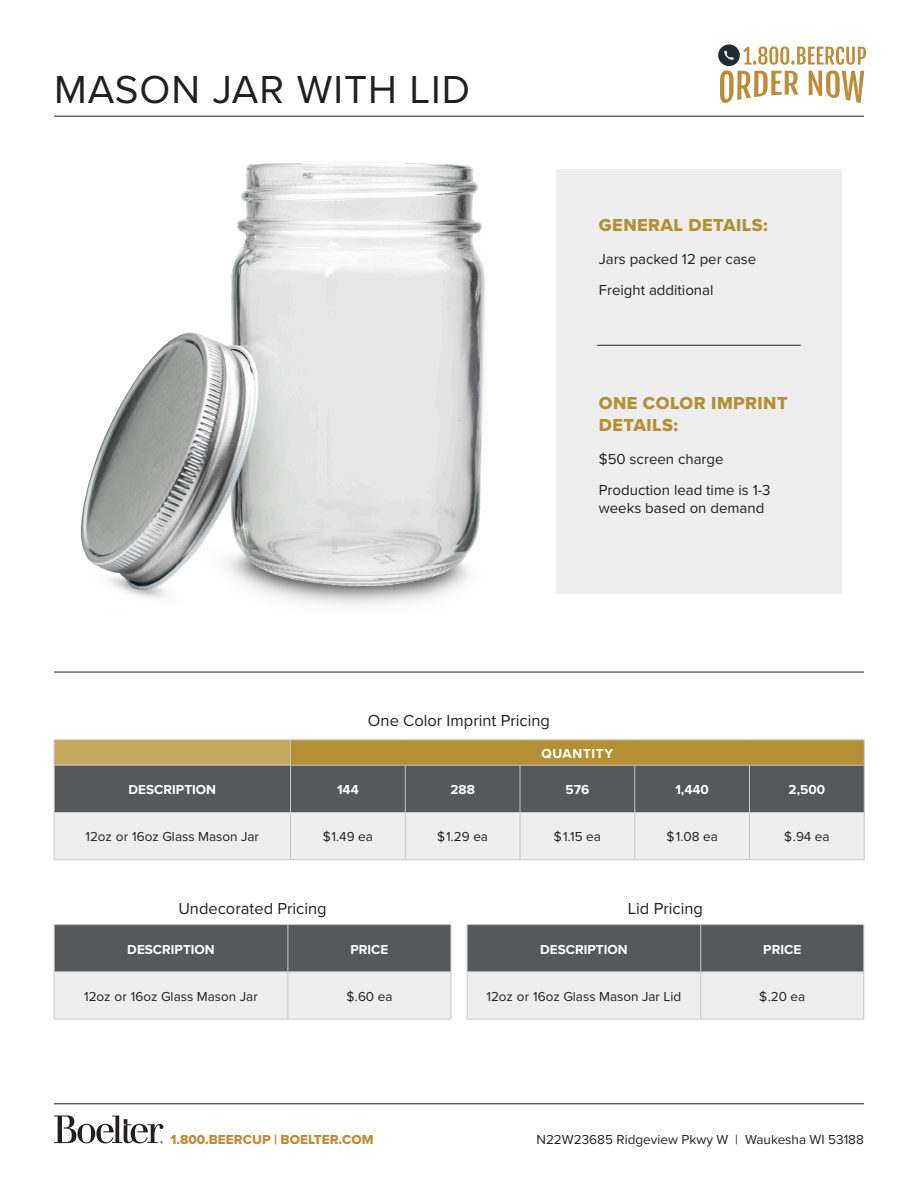
<style>
.page{position:relative;width:918px;height:1188px;background:#fff}
.page>*{position:absolute;margin:0;border:0;box-sizing:border-box;transform-origin:0 0}
.t1{font:40.5px "Proxima Nova";letter-spacing:.025em;color:#231f20}
.t2{font:18px/21.6px "Proxima Nova Extrabld";letter-spacing:.025em;color:#b49034}
.Specs_Bullet_List{font:16.5px "Proxima Nova";color:#231f20}
.Specs_Bullet_List-2{font:15px/18px "Proxima Nova";color:#231f20}
.Table_-_Description{font:13.5px "Proxima Nova";color:#231f20}
.Prod_Name{font:700 13.5px "Proxima Nova";color:#fff}
.t3{font:13.5px "Proxima Nova Extrabld";color:#bc8c3c}
.Prod_Name-2{font:700 13.5px "Proxima Nova";letter-spacing:.05em;color:#fff}
</style>
<div class="page">
<hr style="left:54px;top:116px;width:810px;height:1px;background:#231f20">
<svg style="left:54px;top:1115px;width:109px;height:29px"></svg>
<hr style="left:54px;top:1103px;width:810px;height:1px;background:#231f20">
<svg style="left:718px;top:44px;width:148px;height:59px"></svg>
<div style="left:556px;top:170px;width:286px;height:424px;background:#eeeeef"></div>
<svg style="left:54px;top:740px;width:811px;height:120px;background:#a7a190"></svg>
<hr style="left:54px;top:765px;width:237px;height:1px;background:#c7c8ca">
<hr style="left:54px;top:765px;width:1px;height:47px;background:#c7c8ca">
<hr style="left:291px;top:765px;width:114px;height:1px;background:#c7c8ca">
<hr style="left:290px;top:765px;width:1px;height:47px;background:#c7c8ca">
<hr style="left:405px;top:765px;width:115px;height:1px;background:#c7c8ca">
<hr style="left:405px;top:765px;width:1px;height:47px;background:#c7c8ca">
<hr style="left:520px;top:765px;width:115px;height:1px;background:#c7c8ca">
<hr style="left:520px;top:765px;width:1px;height:47px;background:#c7c8ca">
<hr style="left:635px;top:765px;width:115px;height:1px;background:#c7c8ca">
<hr style="left:635px;top:765px;width:1px;height:47px;background:#c7c8ca">
<hr style="left:750px;top:765px;width:114px;height:1px;background:#c7c8ca">
<hr style="left:749px;top:765px;width:1px;height:47px;background:#c7c8ca">
<hr style="left:864px;top:765px;width:1px;height:47px;background:#c7c8ca">
<hr style="left:54px;top:812px;width:237px;height:1px;background:#c7c8ca">
<hr style="left:291px;top:812px;width:114px;height:1px;background:#c7c8ca">
<hr style="left:405px;top:812px;width:115px;height:1px;background:#c7c8ca">
<hr style="left:520px;top:812px;width:115px;height:1px;background:#c7c8ca">
<hr style="left:635px;top:812px;width:115px;height:1px;background:#c7c8ca">
<hr style="left:750px;top:812px;width:114px;height:1px;background:#c7c8ca">
<img style="left:81px;top:162px;width:404px;height:443px">
<svg style="left:55px;top:925px;width:396px;height:94px;background:#a2a3a4"></svg>
<hr style="left:451px;top:972px;width:1px;height:47px;background:#c7c8ca">
<hr style="left:288px;top:1019px;width:163px;height:1px;background:#c7c8ca">
<hr style="left:54px;top:972px;width:1px;height:47px;background:#c7c8ca">
<hr style="left:288px;top:972px;width:1px;height:47px;background:#c7c8ca">
<hr style="left:54px;top:1019px;width:234px;height:1px;background:#c7c8ca">
<hr style="left:54px;top:924px;width:234px;height:1px;background:#c7c8ca">
<hr style="left:54px;top:925px;width:1px;height:47px;background:#c7c8ca">
<hr style="left:288px;top:924px;width:163px;height:1px;background:#c7c8ca">
<hr style="left:288px;top:925px;width:1px;height:47px;background:#c7c8ca">
<hr style="left:451px;top:925px;width:1px;height:47px;background:#c7c8ca">
<hr style="left:54px;top:972px;width:234px;height:1px;background:#c7c8ca">
<hr style="left:288px;top:972px;width:163px;height:1px;background:#c7c8ca">
<svg style="left:468px;top:925px;width:396px;height:94px;background:#a2a3a4"></svg>
<hr style="left:864px;top:972px;width:1px;height:47px;background:#c7c8ca">
<hr style="left:701px;top:1019px;width:163px;height:1px;background:#c7c8ca">
<hr style="left:467px;top:972px;width:1px;height:47px;background:#c7c8ca">
<hr style="left:701px;top:972px;width:1px;height:47px;background:#c7c8ca">
<hr style="left:467px;top:1019px;width:234px;height:1px;background:#c7c8ca">
<hr style="left:467px;top:924px;width:234px;height:1px;background:#c7c8ca">
<hr style="left:467px;top:925px;width:1px;height:47px;background:#c7c8ca">
<hr style="left:701px;top:924px;width:163px;height:1px;background:#c7c8ca">
<hr style="left:701px;top:925px;width:1px;height:47px;background:#c7c8ca">
<hr style="left:864px;top:925px;width:1px;height:47px;background:#c7c8ca">
<hr style="left:467px;top:972px;width:234px;height:1px;background:#c7c8ca">
<hr style="left:701px;top:972px;width:163px;height:1px;background:#c7c8ca">
<hr style="left:54px;top:672px;width:810px;height:1px;background:#231f20">
<hr style="left:597px;top:345px;width:204px;height:1px;background:#231f20">
<h1 class="t1" style="left:54px;top:59px;width:418px">MASON JAR WITH LID</h1>
<p class="t2" style="left:599px;top:214px;width:170px">GENERAL DETAILS:</p>
<p class="Specs_Bullet_List-2" style="left:599px;top:249px;width:159px">Jars packed 12 per case</p>
<p class="Specs_Bullet_List-2" style="left:599px;top:281px;width:116px">Freight additional</p>
<p class="t2" style="left:599px;top:392px;width:190px">ONE COLOR IMPRINT<br>DETAILS:</p>
<p class="Specs_Bullet_List-2" style="left:599px;top:449px;width:126px">$50 screen charge</p>
<p class="Specs_Bullet_List-2" style="left:599px;top:480px;width:173px">Production lead time is 1-3 weeks based on demand</p>
<p class="Specs_Bullet_List" style="left:368px;top:708px;width:184px">One Color Imprint Pricing</p>
<p class="Prod_Name-2" style="left:542px;top:743px;width:73px">QUANTITY</p>
<p class="Prod_Name" style="left:129px;top:780px;width:89px">DESCRIPTION</p>
<p class="Prod_Name" style="left:337px;top:780px;width:23px">144</p>
<p class="Prod_Name" style="left:450px;top:780px;width:26px">288</p>
<p class="Prod_Name" style="left:566px;top:780px;width:25px">576</p>
<p class="Prod_Name" style="left:675px;top:780px;width:35px">1,440</p>
<p class="Prod_Name" style="left:789px;top:780px;width:38px">2,500</p>
<p class="Table_-_Description" style="left:86px;top:827px;width:175px">12oz or 16oz Glass Mason Jar</p>
<p class="Table_-_Description" style="left:323px;top:827px;width:51px">$1.49 ea</p>
<p class="Table_-_Description" style="left:437px;top:827px;width:52px">$1.29 ea</p>
<p class="Table_-_Description" style="left:554px;top:827px;width:49px">$1.15 ea</p>
<p class="Table_-_Description" style="left:666px;top:827px;width:53px">$1.08 ea</p>
<p class="Table_-_Description" style="left:784px;top:827px;width:47px">$.94 ea</p>
<p class="Specs_Bullet_List" style="left:178px;top:897px;width:150px">Undecorated Pricing</p>
<p class="Specs_Bullet_List" style="left:628px;top:897px;width:77px">Lid Pricing</p>
<p class="Prod_Name" style="left:127px;top:939px;width:89px">DESCRIPTION</p>
<p class="Prod_Name" style="left:350px;top:939px;width:39px">PRICE</p>
<p class="Table_-_Description" style="left:84px;top:986px;width:175px">12oz or 16oz Glass Mason Jar</p>
<p class="Table_-_Description" style="left:346px;top:986px;width:48px">$.60 ea</p>
<p class="Prod_Name" style="left:540px;top:939px;width:89px">DESCRIPTION</p>
<p class="Prod_Name" style="left:763px;top:939px;width:39px">PRICE</p>
<p class="Table_-_Description" style="left:487px;top:986px;width:196px">12oz or 16oz Glass Mason Jar Lid</p>
<p class="Table_-_Description" style="left:759px;top:986px;width:48px">$.20 ea</p>
<p class="t3" style="left:170px;top:1129px;width:205px">1.800.BEERCUP | BOELTER.COM</p>
<p class="Table_-_Description" style="left:536px;top:1129px;width:329px">N22W23685 Ridgeview Pkwy W | Waukesha WI 53188</p>
</div>
